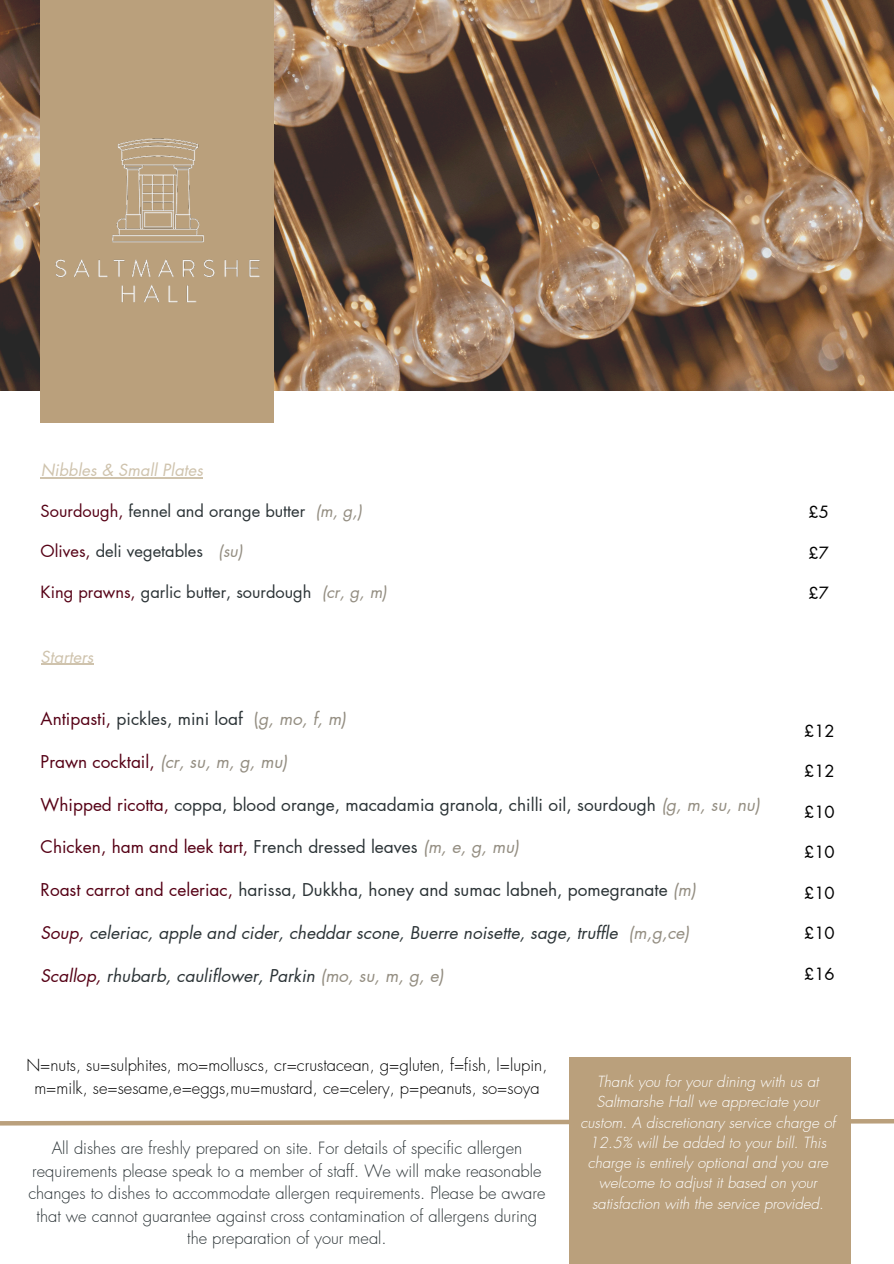
<style>
.page{position:relative;width:894px;height:1264px;background:#fff}
.page>*{position:absolute;margin:0;border:0;box-sizing:border-box;transform-origin:0 0}
.t1{font:17.25px "Futura LT Pro";color:#2c3437}
.t2{font:italic 17.25px "Futura LT Pro";color:#2c3437}
.t3{font:17.25px "Futura LT Pro";color:#560216}
.t4{font:300 16.5px/22.5px "Futura LT Pro";color:#2c3437;text-align:center}
.t5{font:300 16.5px/22.5px "Futura LT Pro";color:#000;text-align:center}
.t6{font:16.5px "Futura LT Pro";color:#2c3437}
.t7{font:16.5px "Futura LT Pro";color:#000}
.t8{font:italic 16.5px "Futura LT Pro";color:#cfc3ad}
.t9{font:italic 16.5px "Futura LT Pro";color:#948e82}
.t10{font:italic 300 15px/20.2px "Futura LT Pro";color:#fff;text-align:center}
.s1{color:#560216}
.s2{color:#948e82}
.s3{font-style:italic;color:#948e82}
.s4{color:#2c3437}
</style>
<div class="page">
<img style="left:0;top:0;width:893px;height:391px">
<div style="left:41px;top:0;width:232px;height:422px;background:#baa07c"></div>
<img style="left:55px;top:138px;width:205px;height:165px">
<div style="left:569px;top:1056px;width:281px;height:207px;background:#baa07c"></div>
<svg style="left:0;top:1116px;width:893px;height:11px"></svg>
<hr style="left:41px;top:477px;width:162px;height:1px;background:#cfc3ad">
<hr style="left:41px;top:663px;width:52px;height:2px;background:#cfc3ad">
<p class="t8" style="left:41px;top:462px;width:164px">Nibbles &amp; Small Plates</p>
<h1 class="t6" style="left:41px;top:503px;width:266px"><span class="s1">Sourdough,</span> fennel and orange butter</h1>
<p class="t9" style="left:315px;top:503px;width:48px">(m, g,)</p>
<p class="t6" style="left:41px;top:543px;width:164px"><span class="s1">Olives,</span> deli vegetables</p>
<p class="t9" style="left:218px;top:543px;width:26px">(su)</p>
<p class="t6" style="left:41px;top:584px;width:272px"><span class="s1">King prawns,</span> garlic butter, sourdough</p>
<h1 class="t9" style="left:321px;top:584px;width:67px">(cr, g, m)</h1>
<h1 class="t8" style="left:41px;top:649px;width:54px">Starters</h1>
<h1 class="t1" style="left:41px;top:710px;width:307px"><span class="s1">Antipasti,</span> pickles, mini loaf <span class="s2">(</span><span class="s3">g, mo, f, m)</span></h1>
<h1 class="t3" style="left:41px;top:753px;width:248px">Prawn cocktail, <span class="s3">(cr, su, m, g, mu)</span></h1>
<p class="t1" style="left:41px;top:796px;width:720px"><span class="s1">Whipped ricotta,</span> coppa, blood orange, macadamia granola, chilli oil, sourdough <span class="s3">(g, m, su, nu)</span></p>
<p class="t3" style="left:41px;top:839px;width:480px">Chicken, ham and leek tart, <span class="s4">French dressed leaves</span> <span class="s3">(m, e, g, mu)</span></p>
<h1 class="t1" style="left:41px;top:881px;width:656px"><span class="s1">Roast carrot and celeriac,</span> harissa, Dukkha, honey and sumac labneh, pomegranate <span class="s3">(m)</span></h1>
<h1 class="t2" style="left:41px;top:924px;width:650px"><span class="s1">Soup,</span> celeriac, apple and cider, cheddar scone, Buerre noisette, sage, truffle <span class="s2">(m,g,ce)</span></h1>
<h1 class="t2" style="left:41px;top:967px;width:404px"><span class="s1">Scallop,</span> rhubarb, cauliflower, Parkin <span class="s2">(mo, su, m, g, e)</span></h1>
<p class="t7" style="left:808px;top:505px;width:22px">£5</p>
<p class="t7" style="left:808px;top:545px;width:22px">£7</p>
<p class="t7" style="left:808px;top:586px;width:22px">£7</p>
<p class="t7" style="left:804px;top:723px;width:32px">£12</p>
<p class="t7" style="left:804px;top:763px;width:32px">£12</p>
<p class="t7" style="left:804px;top:804px;width:32px">£10</p>
<p class="t7" style="left:804px;top:844px;width:32px">£10</p>
<p class="t7" style="left:804px;top:885px;width:32px">£10</p>
<p class="t7" style="left:804px;top:925px;width:32px">£10</p>
<h1 class="t7" style="left:804px;top:966px;width:32px">£16</h1>
<p class="t5" style="left:26px;top:1054px;width:522px">N=nuts, su=sulphites, mo=molluscs, cr=crustacean, g=gluten, f=fish, l=lupin, m=milk, se=sesame,e=eggs,mu=mustard, ce=celery, p=peanuts, so=soya</p>
<p class="t4" style="left:28px;top:1137px;width:518px">All dishes are freshly prepared on site. For details of specific allergen requirements please speak to a member of staff. We will make reasonable changes to dishes to accommodate allergen requirements. Please be aware that we cannot guarantee against cross contamination of allergens during the preparation of your meal.</p>
<h1 class="t10" style="left:580px;top:1072px;width:256px">Thank you for your dining with us at Saltmarshe Hall we appreciate your custom. A discretionary service charge of 12.5% will be added to your bill. This charge is entirely optional and you are welcome to adjust it based on your satisfaction with the service provided.</h1>
</div>
